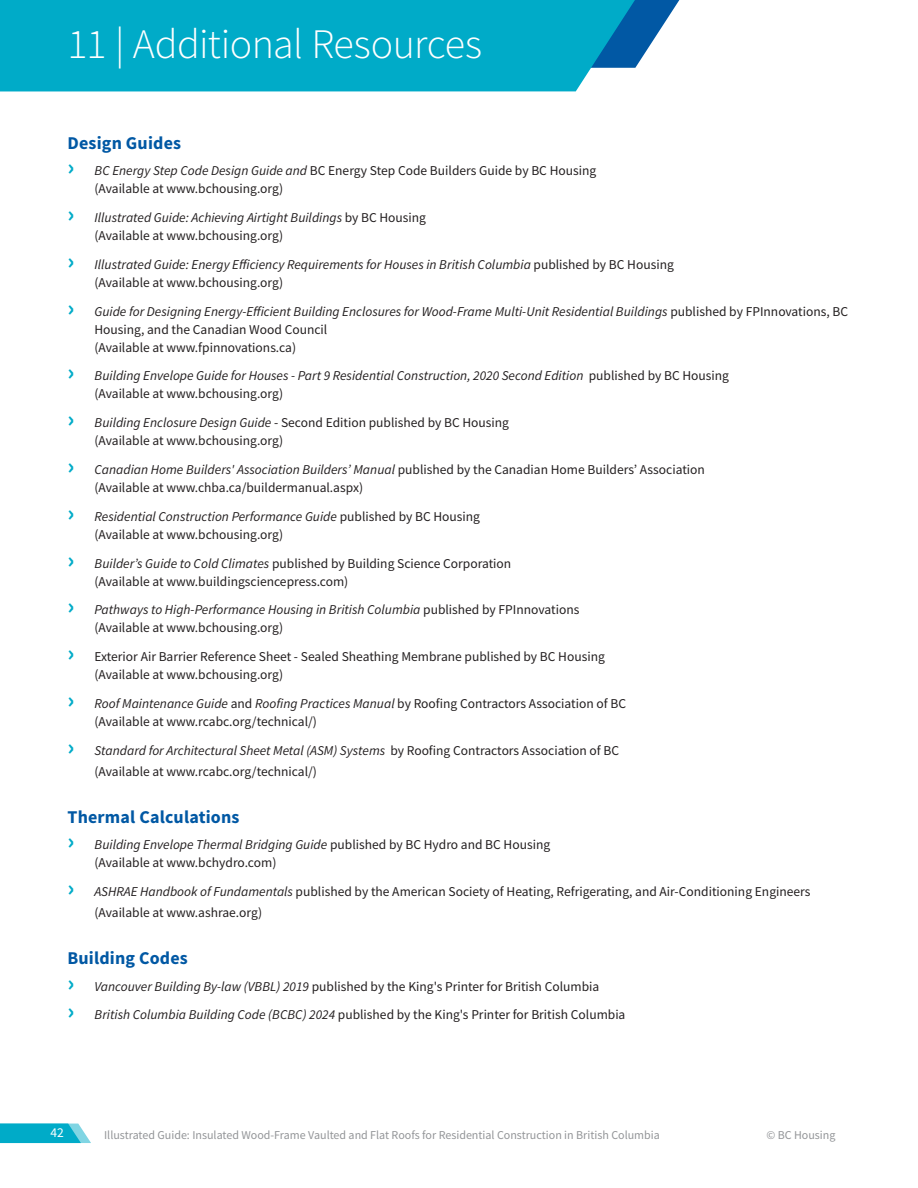
<style>
.page{position:relative;width:918px;height:1188px;background:#fff}
.page>*{position:absolute;margin:0;border:0;box-sizing:border-box;transform-origin:0 0}
.t1{font:300 42px "Source Sans Pro";letter-spacing:-.015em;color:#fff}
.t2{font:700 18px "Source Sans Pro";letter-spacing:.01em;color:#0158a4}
.t3{font:13.5px/18px "Source Sans Pro";color:#231f20}
.t4{font:italic 13.5px/18px "Source Sans Pro";color:#231f20}
.t5{font:13.5px "Source Sans Pro";color:#fff}
.t6{font:12px "Source Sans Pro";color:#939598}
.s1{font-weight:700;font-size:24px;color:#00abc8}
.s2{font-style:italic}
.s3{font-weight:700;font-style:normal;font-size:24px;color:#00abc8}
.s4{font-style:normal}
</style>
<div class="page">
<svg style="left:0;top:1124px;width:91px;height:19px;background:#1fb5ce"></svg>
<svg style="left:657px;top:0;width:23px;height:35px"></svg>
<svg style="left:0;top:0;width:657px;height:91px;background:#08aac8"></svg>
<h1 class="t1" style="left:68px;top:19px;width:416px">11 | Additional Resources</h1>
<h2 class="t2" style="left:68px;top:130px;width:115px">Design Guides</h2>
<p class="t3" style="left:94px;top:162px;width:503px;text-indent:-27px"><span class="s1">›</span> <span class="s2">BC Energy Step Code Design Guide and</span> BC Energy Step Code Builders Guide by BC Housing (Available at www.bchousing.org)</p>
<p class="t4" style="left:94px;top:208px;width:333px;text-indent:-27px"><span class="s3">›</span> Illustrated Guide: Achieving Airtight Buildings <span class="s4">by BC Housing (Available at www.bchousing.org)</span></p>
<p class="t4" style="left:94px;top:255px;width:581px;text-indent:-27px"><span class="s3">›</span> Illustrated Guide: Energy Efficiency Requirements for Houses in British Columbia <span class="s4">published by BC Housing (Available at www.bchousing.org)</span></p>
<p class="t4" style="left:94px;top:302px;width:755px;text-indent:-27px"><span class="s3">›</span> Guide for Designing Energy-Efficient Building Enclosures for Wood-Frame Multi-Unit Residential Buildings <span class="s4">published by FPInnovations, BC<br>Housing, and the Canadian Wood Council<br>(Available at www.fpinnovations.ca)</span></p>
<p class="t4" style="left:94px;top:367px;width:636px;text-indent:-27px"><span class="s3">›</span> Building Envelope Guide for Houses - Part 9 Residential Construction, 2020 Second Edition <span class="s4">published by BC Housing (Available at www.bchousing.org)</span></p>
<p class="t3" style="left:94px;top:414px;width:416px;text-indent:-27px"><span class="s1">›</span> <span class="s2">Building Enclosure Design Guide</span> - Second Edition published by BC Housing (Available at www.bchousing.org)</p>
<p class="t3" style="left:94px;top:460px;width:612px;text-indent:-27px"><span class="s1">›</span> <span class="s2">Canadian Home Builders' Association Builders’ Manual</span> published by the Canadian Home Builders’ Association (Available at www.chba.ca/buildermanual.aspx)</p>
<p class="t3" style="left:94px;top:507px;width:387px;text-indent:-27px"><span class="s1">›</span> <span class="s2">Residential Construction Performance Guide</span> published by BC Housing (Available at www.bchousing.org)</p>
<p class="t3" style="left:94px;top:554px;width:418px;text-indent:-27px"><span class="s1">›</span> <span class="s2">Builder’s Guide to Cold Climates</span> published by Building Science Corporation (Available at www.buildingsciencepress.com)</p>
<p class="t3" style="left:94px;top:601px;width:486px;text-indent:-27px"><span class="s1">›</span> <span class="s2">Pathways to High-Performance Housing in British Columbia</span> published by FPInnovations (Available at www.bchousing.org)</p>
<p class="t3" style="left:94px;top:648px;width:512px;text-indent:-27px"><span class="s1">›</span> Exterior Air Barrier Reference Sheet - Sealed Sheathing Membrane published by BC Housing (Available at www.bchousing.org)</p>
<p class="t3" style="left:94px;top:694px;width:533px;text-indent:-27px"><span class="s1">›</span> <span class="s2">Roof Maintenance Guide</span> and <span class="s2">Roofing Practices Manual</span> by Roofing Contractors Association of BC (Available at www.rcabc.org/technical/)</p>
<p class="t3" style="left:94px;top:740px;width:526px;line-height:21px;text-indent:-27px"><span class="s1">›</span> <span class="s2">Standard for Architectural Sheet Metal (ASM) Systems</span> by Roofing Contractors Association of BC (Available at www.rcabc.org/technical/)</p>
<h2 class="t2" style="left:68px;top:804px;width:174px">Thermal Calculations</h2>
<p class="t3" style="left:94px;top:836px;width:457px;text-indent:-27px"><span class="s1">›</span> <span class="s2">Building Envelope Thermal Bridging Guide</span> published by BC Hydro and BC Housing (Available at www.bchydro.com)</p>
<p class="t3" style="left:94px;top:881px;width:718px;line-height:21px;text-indent:-27px"><span class="s1">›</span> <span class="s2">ASHRAE Handbook of Fundamentals</span> published by the American Society of Heating, Refrigerating, and Air-Conditioning Engineers (Available at www.ashrae.org)</p>
<h2 class="t2" style="left:68px;top:946px;width:122px">Building Codes</h2>
<p class="t3" style="left:67px;top:972px;width:559px;line-height:28.8px"><span class="s1">›</span> <span class="s2">Vancouver Building By-law (VBBL) 2019</span> published by the King's Printer for British Columbia<br><span class="s1">›</span> <span class="s2">British Columbia Building Code (BCBC) 2024</span> published by the King's Printer for British Columbia</p>
<p class="t5" style="left:50px;top:1124px;width:15px">42</p>
<p class="t6" style="left:104px;top:1127px;width:557px">Illustrated Guide: Insulated Wood-Frame Vaulted and Flat Roofs for Residential Construction in British Columbia</p>
<p class="t6" style="left:766px;top:1127px;width:71px">© BC Housing</p>
</div>
